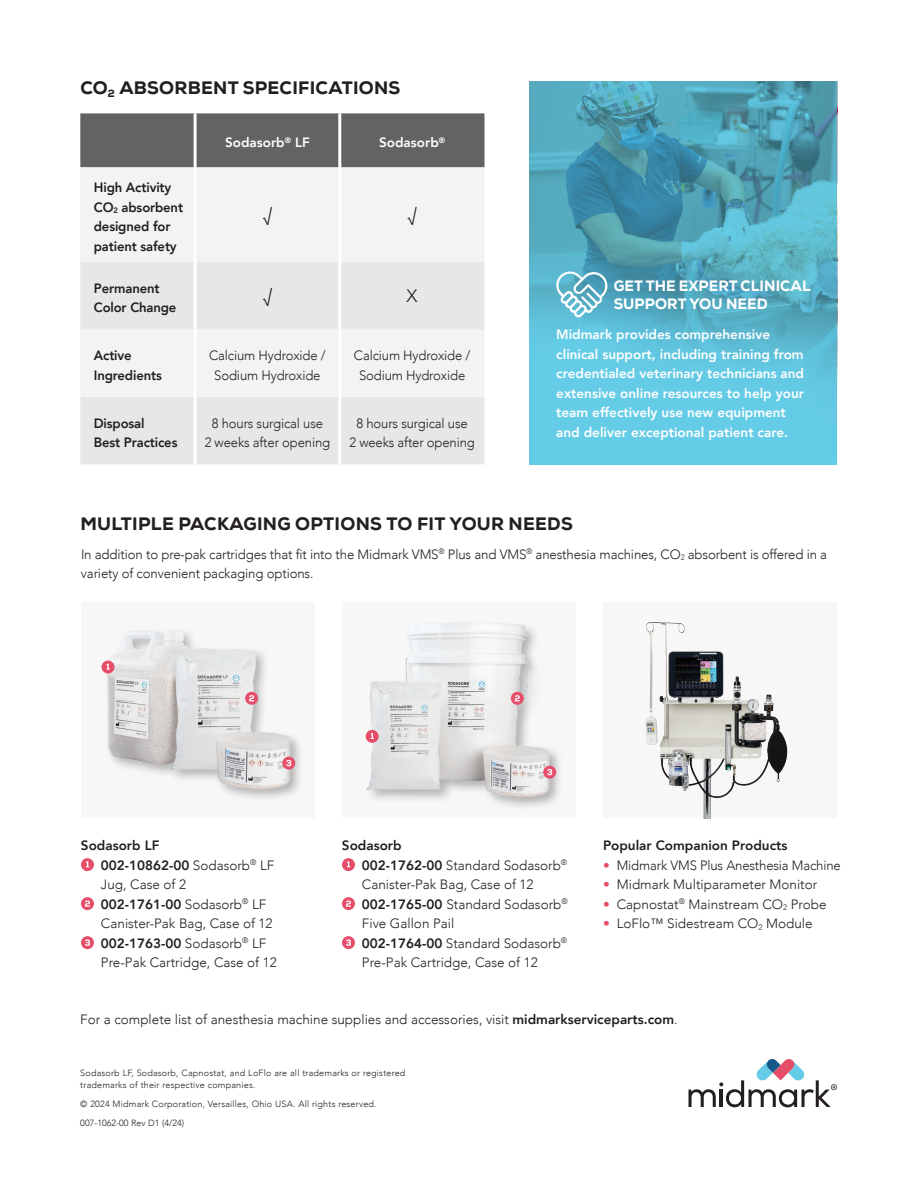
<style>
.page{position:relative;width:918px;height:1188px;background:#fff}
.page>*{position:absolute;margin:0;border:0;box-sizing:border-box;transform-origin:0 0}
.t1{font:800 18px "Nexa";letter-spacing:.015em;color:#231f20}
.t2{font:300 18px "Avenir";color:#231f20}
.t3{font:800 15px/18px "Nexa";letter-spacing:.005em;color:#fff}
.t4{font:300 13.5px/19.5px "Avenir";letter-spacing:-.01em;color:#231f20;text-align:center}
.t5{font:800 13.5px/19.5px "Avenir";color:#fff}
.t6{font:800 13.5px/19.5px "Avenir";letter-spacing:-.01em;color:#231f20}
.t7{font:300 9px/12px "Avenir";letter-spacing:.02em;color:#231f20}
.s1{font-weight:800}
.s2{color:#e54d69}
</style>
<div class="page">
<svg style="left:529px;top:81px;width:308px;height:383px;background:#56b0c7"></svg>
<svg style="left:688px;top:1059px;width:149px;height:48px"></svg>
<div style="left:80px;top:113px;width:405px;height:54px;background:#636366"></div>
<div style="left:80px;top:167px;width:405px;height:95px;background:#f2f3f4"></div>
<svg style="left:80px;top:262px;width:405px;height:202px;fill:#e6e7e9"></svg>
<hr style="left:194px;top:113px;width:3px;height:54px;background:#fff">
<hr style="left:338px;top:113px;width:3px;height:54px;background:#fff">
<hr style="left:194px;top:167px;width:3px;height:95px;background:#fff">
<hr style="left:338px;top:167px;width:3px;height:95px;background:#fff">
<hr style="left:194px;top:262px;width:3px;height:67px;background:#fff">
<hr style="left:338px;top:262px;width:3px;height:67px;background:#fff">
<hr style="left:194px;top:329px;width:3px;height:68px;background:#fff">
<hr style="left:338px;top:329px;width:3px;height:68px;background:#fff">
<hr style="left:194px;top:397px;width:3px;height:67px;background:#fff">
<hr style="left:338px;top:397px;width:3px;height:67px;background:#fff">
<div style="left:81px;top:858px;width:13px;height:13px;background:#e54d69;border-radius:50%"></div>
<svg style="left:86px;top:861px;width:3px;height:6px"></svg>
<div style="left:81px;top:897px;width:13px;height:13px;background:#e54d69;border-radius:50%"></div>
<svg style="left:85px;top:900px;width:5px;height:7px"></svg>
<div style="left:81px;top:936px;width:13px;height:13px;background:#e54d69;border-radius:50%"></div>
<svg style="left:85px;top:939px;width:5px;height:7px"></svg>
<div style="left:342px;top:858px;width:13px;height:13px;background:#e54d69;border-radius:50%"></div>
<svg style="left:347px;top:861px;width:3px;height:6px"></svg>
<div style="left:342px;top:897px;width:13px;height:13px;background:#e54d69;border-radius:50%"></div>
<svg style="left:346px;top:900px;width:5px;height:7px"></svg>
<div style="left:342px;top:936px;width:13px;height:13px;background:#e54d69;border-radius:50%"></div>
<svg style="left:346px;top:939px;width:5px;height:7px"></svg>
<div style="left:81px;top:602px;width:234px;height:216px;background:#f7f7f8"></div>
<div style="left:342px;top:602px;width:234px;height:216px;background:#f7f7f8"></div>
<div style="left:603px;top:602px;width:234px;height:216px;background:#f7f7f8"></div>
<img style="left:645px;top:622px;width:143px;height:196px">
<img style="left:101px;top:630px;width:199px;height:168px">
<img style="left:365px;top:623px;width:194px;height:184px">
<svg style="left:556px;top:271px;width:51px;height:46px"></svg>
<div style="left:102px;top:661px;width:12px;height:12px;background:#e54d69;border-radius:50%"></div>
<svg style="left:106px;top:663px;width:4px;height:7px"></svg>
<div style="left:366px;top:730px;width:13px;height:13px;background:#e54d69;border-radius:50%"></div>
<svg style="left:371px;top:733px;width:3px;height:6px"></svg>
<svg style="left:245px;top:692px;width:13px;height:13px"></svg>
<svg style="left:249px;top:695px;width:5px;height:6px"></svg>
<svg style="left:511px;top:692px;width:13px;height:13px"></svg>
<svg style="left:515px;top:695px;width:5px;height:6px"></svg>
<svg style="left:282px;top:757px;width:13px;height:13px"></svg>
<svg style="left:286px;top:760px;width:5px;height:6px"></svg>
<svg style="left:543px;top:766px;width:13px;height:13px"></svg>
<svg style="left:547px;top:769px;width:5px;height:6px"></svg>
<h1 class="t1" style="left:80px;top:76px;width:321px">CO<sub>2</sub> ABSORBENT SPECIFICATIONS</h1>
<p class="t6" style="left:94px;top:178px;width:91px">High Activity<br>CO<sub>2</sub> absorbent designed for patient safety</p>
<p class="t5" style="left:225px;top:133px;width:86px">Sodasorb<sup>®</sup> LF</p>
<p class="t5" style="left:379px;top:133px;width:68px">Sodasorb<sup>®</sup></p>
<h1 class="t2" style="left:263px;top:204px;width:10px">√</h1>
<h1 class="t2" style="left:408px;top:204px;width:10px">√</h1>
<p class="t6" style="left:94px;top:278px;width:84px">Permanent<br>Color Change</p>
<h1 class="t2" style="left:263px;top:285px;width:10px">√</h1>
<h1 class="t2" style="left:407px;top:285px;width:12px">X</h1>
<p class="t6" style="left:94px;top:346px;width:70px">Active<br>Ingredients</p>
<p class="t4" style="left:209px;top:346px;width:118px">Calcium Hydroxide /<br>Sodium Hydroxide</p>
<p class="t4" style="left:354px;top:346px;width:118px">Calcium Hydroxide /<br>Sodium Hydroxide</p>
<p class="t6" style="left:94px;top:413px;width:85px">Disposal<br>Best Practices</p>
<p class="t4" style="left:205px;top:413px;width:127px">8 hours surgical use<br>2 weeks after opening</p>
<p class="t4" style="left:349px;top:413px;width:127px">8 hours surgical use<br>2 weeks after opening</p>
<p class="t3" style="left:614px;top:277px;width:199px">GET THE EXPERT CLINICAL<br>SUPPORT YOU NEED</p>
<p class="t5" style="left:556px;top:325px;width:249px">Midmark provides comprehensive clinical support, including training from credentialed veterinary technicians and extensive online resources to help your team effectively use new equipment and deliver exceptional patient care.</p>
<h1 class="t1" style="left:80px;top:512px;width:494px">MULTIPLE PACKAGING OPTIONS TO FIT YOUR NEEDS</h1>
<p class="t4" style="left:81px;top:544px;width:748px;text-align:left">In addition to pre-pak cartridges that fit into the Midmark VMS<sup>®</sup> Plus and VMS<sup>®</sup> anesthesia machines, CO<sub>2</sub> absorbent is offered in a variety of convenient packaging options.</p>
<p class="t4" style="left:101px;top:836px;width:177px;text-align:left;text-indent:-20px"><span class="s1">Sodasorb LF<br>002-10862-00</span> Sodasorb<sup>®</sup> LF<br>Jug, Case of 2<br><span class="s1">002-1761-00</span> Sodasorb<sup>®</sup> LF<br>Canister-Pak Bag, Case of 12<br><span class="s1">002-1763-00</span> Sodasorb<sup>®</sup> LF<br>Pre-Pak Cartridge, Case of 12</p>
<p class="t4" style="left:362px;top:836px;width:207px;text-align:left;text-indent:-20px"><span class="s1">Sodasorb<br>002-1762-00</span> Standard Sodasorb<sup>®<br></sup>Canister-Pak Bag, Case of 12<br><span class="s1">002-1765-00</span> Standard Sodasorb<sup>®<br></sup>Five Gallon Pail<br><span class="s1">002-1764-00</span> Standard Sodasorb<sup>®<br></sup>Pre-Pak Cartridge, Case of 12</p>
<p class="t6" style="left:603px;top:836px;width:186px">Popular Companion Products</p>
<p class="t4" style="left:603px;top:855px;width:239px"><span class="s2">•</span> Midmark VMS Plus Anesthesia Machine</p>
<p class="t4" style="left:603px;top:875px;width:216px"><span class="s2">•</span> Midmark Multiparameter Monitor</p>
<p class="t4" style="left:603px;top:894px;width:225px"><span class="s2">•</span> Capnostat<sup>®</sup> Mainstream CO<sub>2</sub> Probe</p>
<p class="t4" style="left:603px;top:914px;width:211px"><span class="s2">•</span> LoFlo™ Sidestream CO<sub>2</sub> Module</p>
<p class="t4" style="left:80px;top:1010px;width:599px">For a complete list of anesthesia machine supplies and accessories, visit <span class="s1">midmarkserviceparts.com</span>.</p>
<p class="t7" style="left:80px;top:1067px;width:327px">Sodasorb LF, Sodasorb, Capnostat, and LoFlo are all trademarks or registered trademarks of their respective companies.</p>
<p class="t7" style="left:80px;top:1095px;width:298px;line-height:18.8px">© 2024 Midmark Corporation, Versailles, Ohio USA. All rights reserved.<br>007-1062-00 Rev D1 (4/24)</p>
</div>
